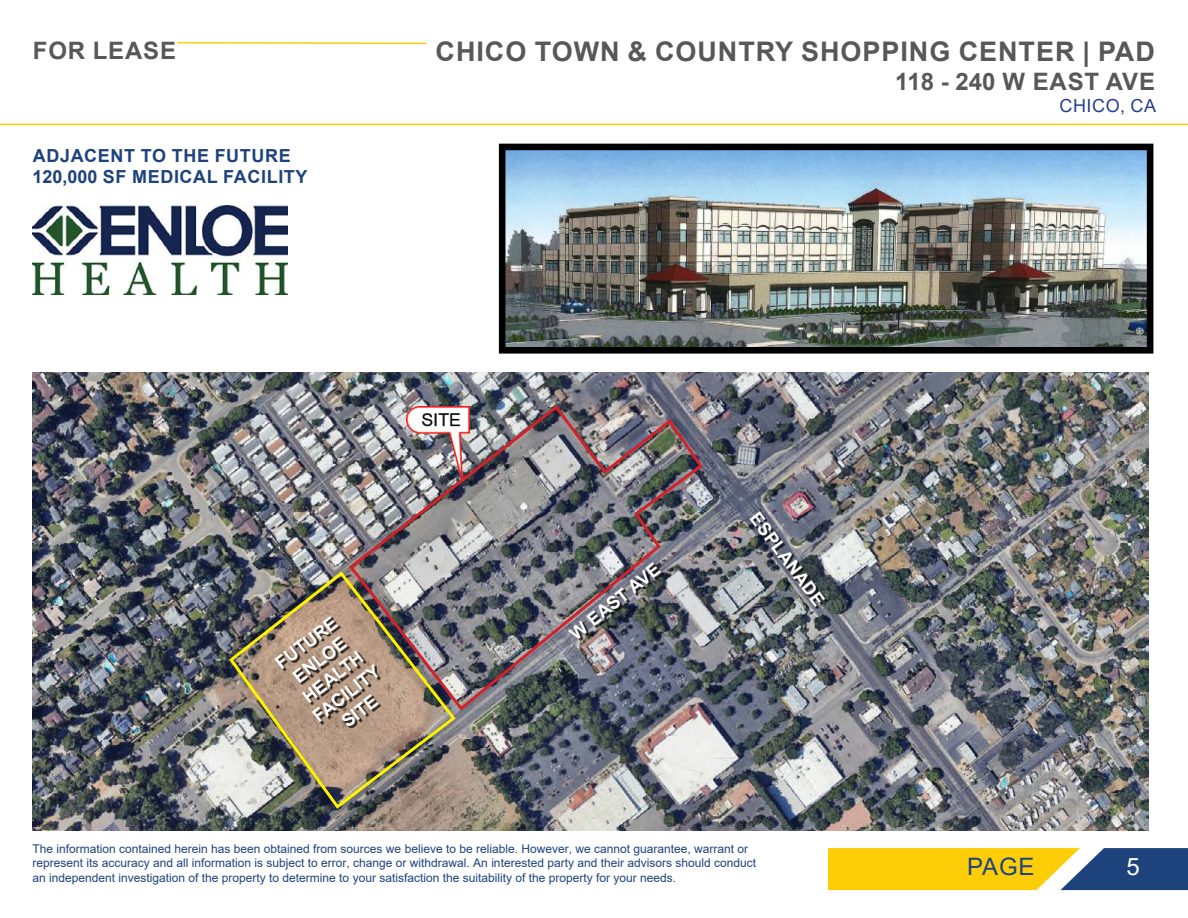
<style>
.page{position:relative;width:1188px;height:918px;background:#fff}
.page>*{position:absolute;margin:0;border:0;box-sizing:border-box;transform-origin:0 0}
.t1{font:700 27px "Arial";letter-spacing:.035em;color:#58585b}
.t2{font:700 24px "Arial";color:#58585b}
.t3{font:700 24px "Arial";letter-spacing:.035em;color:#58585b}
.t4{font:24px "Arial";color:#1e437d}
.t5{font:24px "Arial";color:#fff}
.t6{font:700 18px/21.6px "Arial";color:#fff;text-align:center}
.t7{font:700 18px/21.6px "Arial";letter-spacing:.035em;color:#1e427c}
.t8{font:18px "Arial";letter-spacing:.035em;color:#25408f}
.t9{font:12px/14.4px "Arial";color:#1e437d}
</style>
<div class="page">
<img style="left:507px;top:152px;width:638px;height:194px">
<div style="left:499px;top:144px;width:654px;height:210px;border:7px solid #000"></div>
<img style="left:32px;top:206px;width:256px;height:88px">
<img style="left:32px;top:373px;width:1116px;height:458px">
<img style="left:227px;top:569px;width:231px;height:242px">
<img style="left:347px;top:403px;width:358px;height:310px">
<img style="left:407px;top:407px;width:63px;height:74px">
<div style="left:570px;top:564px;width:93px;height:77px;background:#000;opacity:.75"></div>
<div style="left:276px;top:617px;width:105px;height:111px;background:#000;opacity:.75"></div>
<div style="left:752px;top:514px;width:76px;height:95px;background:#000;opacity:.75"></div>
<svg style="left:0;top:41px;width:1188px;height:85px"></svg>
<svg style="left:828px;top:848px;width:360px;height:42px;background:#bca839"></svg>
<h2 class="t3" style="left:33px;top:34px;width:145px">FOR LEASE</h2>
<h3 class="t7" style="left:32px;top:145px;width:277px">ADJACENT TO THE FUTURE<br>120,000 SF MEDICAL FACILITY</h3>
<h1 class="t1" style="left:436px;top:33px;width:721px">CHICO TOWN &amp; COUNTRY SHOPPING CENTER | PAD</h1>
<h2 class="t2" style="left:895px;top:65px;width:261px">118 - 240 W EAST AVE</h2>
<h3 class="t8" style="left:1059px;top:93px;width:98px">CHICO, CA</h3>
<h3 class="t6" style="left:268px;top:659px;width:82px;rotate:-38deg">FUTURE<br>ENLOE<br>HEALTH<br>FACILITY<br>SITE</h3>
<h3 class="t6" style="left:566px;top:628px;width:112px;rotate:-39deg">W EAST AVE</h3>
<h3 class="t6" style="left:762px;top:508px;width:113px;rotate:53deg">ESPLANADE</h3>
<p class="t9" style="left:32px;top:842px;width:725px">The information contained herein has been obtained from sources we believe to be reliable. However, we cannot guarantee, warrant or represent its accuracy and all information is subject to error, change or withdrawal. An interested party and their advisors should conduct an independent investigation of the property to determine to your satisfaction the suitability of the property for your needs.</p>
<h2 class="t4" style="left:967px;top:850px;width:69px">PAGE</h2>
<h2 class="t5" style="left:1126px;top:850px;width:15px">5</h2>
</div>
